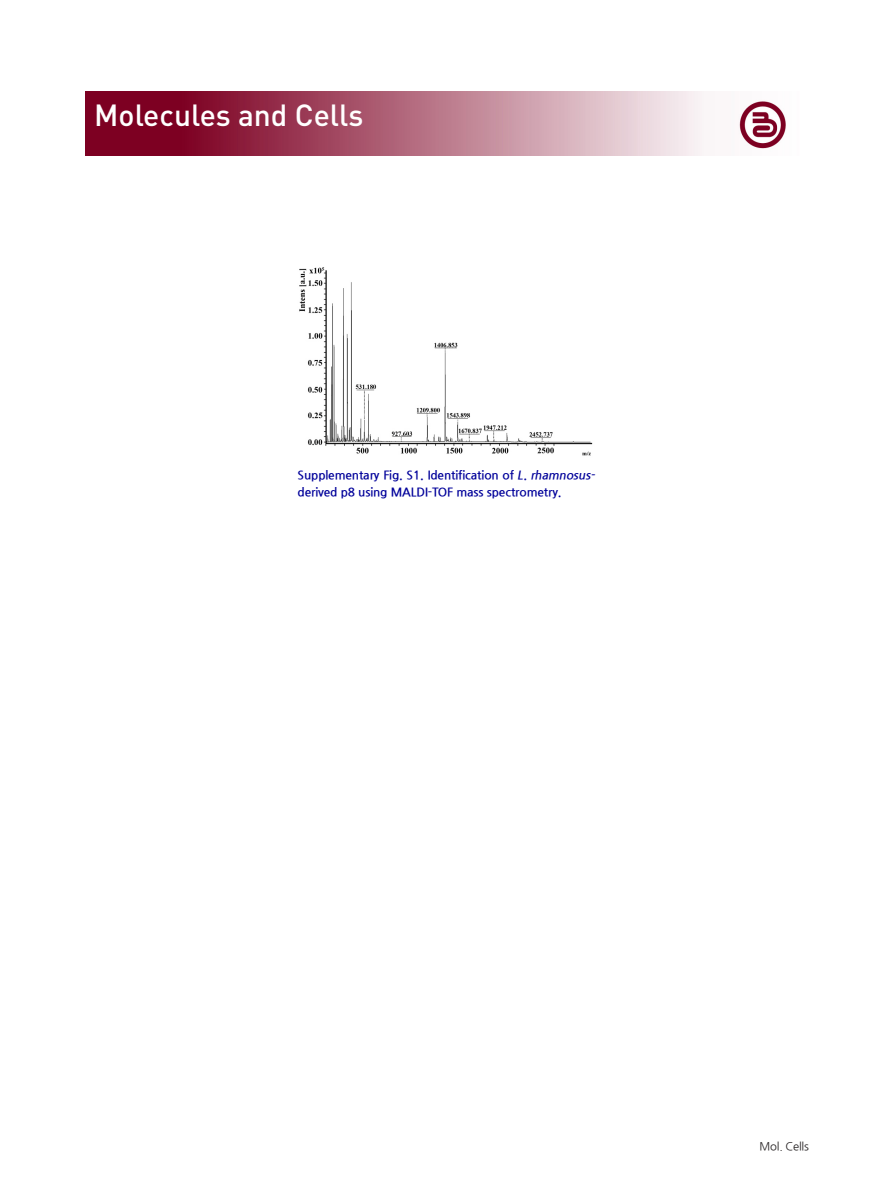
<style>
.page{position:relative;width:893px;height:1191px;background:#fff}
.page>*{position:absolute;margin:0;border:0;box-sizing:border-box;transform-origin:0 0}
.t1{font:500 30.15px "DIN Pro";color:#fff}
.그림_캡션{font:700 12px/16.5px "Nanum Gothic";letter-spacing:-.01em;color:#00009a}
.t2{font:11.25px "Nanum Gothic";letter-spacing:-.015em;color:#231f20}
.s1{font-style:italic}
</style>
<div class="page">
<img style="left:85px;top:91px;width:701px;height:65px">
<img style="left:299px;top:267px;width:294px;height:189px">
<p class="t1" style="left:94px;top:94px;width:271px">Molecules and Cells</p>
<p class="그림_캡션" style="left:298px;top:467px;width:301px">Supplementary Fig. S1. Identification of <span class="s1">L</span>. <span class="s1">rhamnosus&shy;</span>derived p8 using MALDI-TOF mass spectrometry.</p>
<p class="t2" style="left:759px;top:1140px;width:51px">Mol. Cells</p>
</div>
